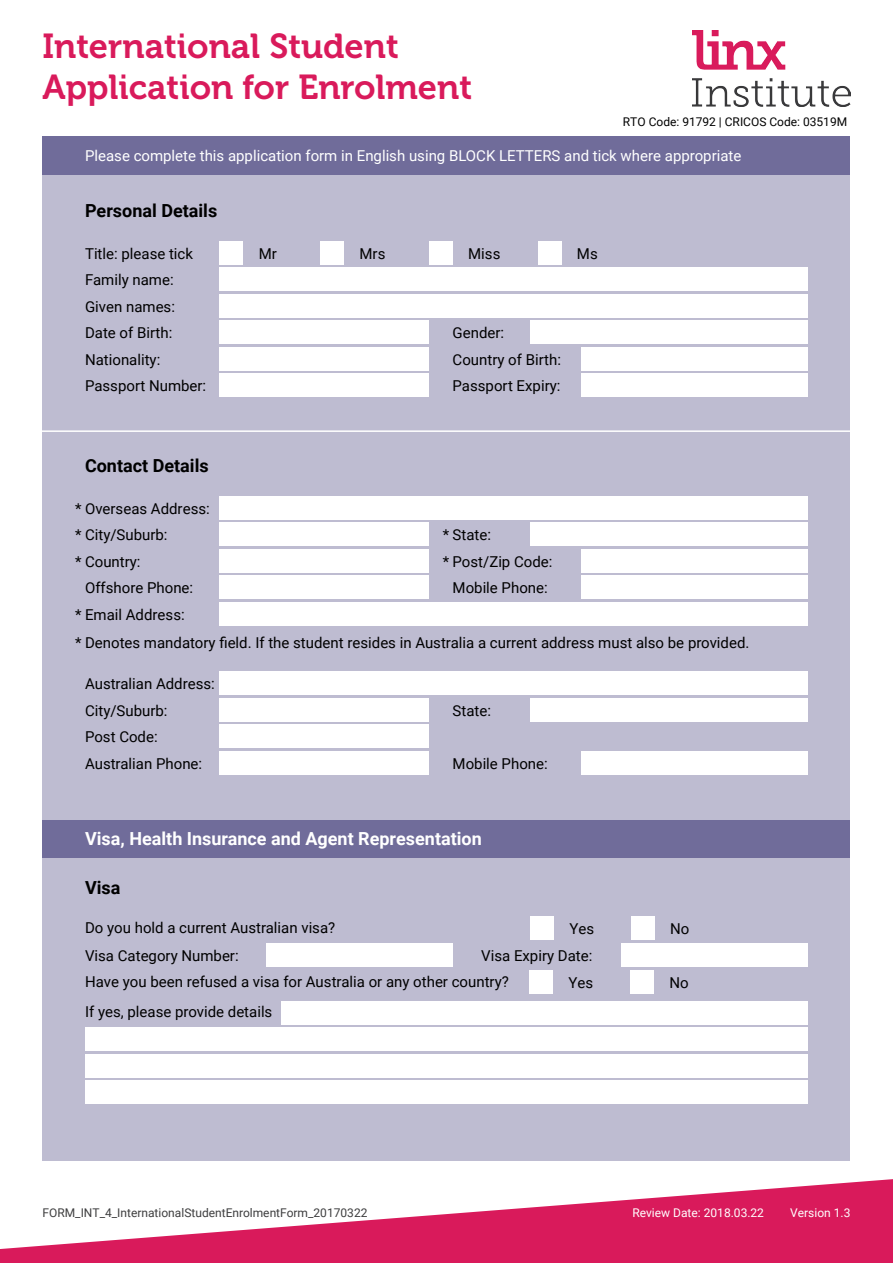
<style>
.page{position:relative;width:893px;height:1263px;background:#fff}
.page>*{position:absolute;margin:0;border:0;box-sizing:border-box;transform-origin:0 0}
.t1{font:34.5px/41.4px "Museo 700";color:#d91a5b}
.t2{font:700 18px "Roboto";color:#fff}
.t3{font:700 18px "Roboto";color:#000}
.t4{font:15px "Roboto";color:#000}
.t5{font:15px "Roboto";color:#fff}
.t6{font:12px "Roboto";color:#3e3e3f}
.t7{font:12px "Roboto";color:#fff}
.t8{font:12px "Roboto";color:#000}
</style>
<div class="page">
<svg style="left:0;top:1179px;width:893px;height:84px;fill:#d91a5b"></svg>
<img style="left:693px;top:30px;width:157px;height:77px">
<div style="left:43px;top:136px;width:807px;height:1025px;background:#bebcd1"></div>
<div style="left:43px;top:136px;width:807px;height:38px;background:#706c9a"></div>
<div style="left:220px;top:241px;width:23px;height:24px;background:#fff"></div>
<div style="left:530px;top:916px;width:24px;height:23px;background:#fff"></div>
<div style="left:530px;top:970px;width:23px;height:24px;background:#fff"></div>
<div style="left:220px;top:268px;width:588px;height:23px;background:#fff"></div>
<div style="left:220px;top:496px;width:588px;height:23px;background:#fff"></div>
<div style="left:220px;top:671px;width:588px;height:24px;background:#fff"></div>
<div style="left:282px;top:1001px;width:526px;height:23px;background:#fff"></div>
<div style="left:220px;top:602px;width:588px;height:23px;background:#fff"></div>
<div style="left:220px;top:294px;width:588px;height:23px;background:#fff"></div>
<div style="left:220px;top:522px;width:209px;height:24px;background:#fff"></div>
<div style="left:220px;top:698px;width:209px;height:23px;background:#fff"></div>
<div style="left:85px;top:1027px;width:723px;height:24px;background:#fff"></div>
<div style="left:266px;top:943px;width:187px;height:24px;background:#fff"></div>
<div style="left:621px;top:943px;width:187px;height:24px;background:#fff"></div>
<div style="left:220px;top:575px;width:209px;height:24px;background:#fff"></div>
<div style="left:220px;top:751px;width:209px;height:23px;background:#fff"></div>
<div style="left:85px;top:1080px;width:723px;height:24px;background:#fff"></div>
<div style="left:220px;top:321px;width:209px;height:23px;background:#fff"></div>
<div style="left:220px;top:549px;width:209px;height:23px;background:#fff"></div>
<div style="left:220px;top:724px;width:209px;height:24px;background:#fff"></div>
<div style="left:220px;top:347px;width:209px;height:23px;background:#fff"></div>
<div style="left:220px;top:373px;width:209px;height:24px;background:#fff"></div>
<div style="left:530px;top:321px;width:278px;height:23px;background:#fff"></div>
<div style="left:530px;top:522px;width:278px;height:24px;background:#fff"></div>
<div style="left:530px;top:698px;width:278px;height:23px;background:#fff"></div>
<div style="left:581px;top:575px;width:227px;height:24px;background:#fff"></div>
<div style="left:581px;top:751px;width:227px;height:23px;background:#fff"></div>
<div style="left:581px;top:347px;width:227px;height:23px;background:#fff"></div>
<div style="left:581px;top:549px;width:227px;height:23px;background:#fff"></div>
<div style="left:85px;top:1054px;width:723px;height:23px;background:#fff"></div>
<div style="left:581px;top:373px;width:227px;height:24px;background:#fff"></div>
<div style="left:320px;top:241px;width:24px;height:24px;background:#fff"></div>
<div style="left:631px;top:916px;width:24px;height:23px;background:#fff"></div>
<div style="left:630px;top:970px;width:24px;height:24px;background:#fff"></div>
<div style="left:429px;top:241px;width:24px;height:24px;background:#fff"></div>
<div style="left:538px;top:241px;width:23px;height:24px;background:#fff"></div>
<hr style="left:35px;top:430px;width:823px;height:2px;background:#fff">
<div style="left:43px;top:820px;width:807px;height:38px;background:#706c9a"></div>
<h1 class="t1" style="left:43px;top:26px;width:431px">International Student<br>Application for Enrolment</h1>
<p class="t8" style="left:623px;top:114px;width:226px">RTO Code: 91792 | CRICOS Code: 03519M</p>
<p class="t5" style="left:85px;top:145px;width:658px">Please complete this application form in English using BLOCK LETTERS and tick where appropriate</p>
<p class="t3" style="left:85px;top:198px;width:134px">Personal Details</p>
<p class="t4" style="left:85px;top:243px;width:110px">Title: please tick</p>
<p class="t4" style="left:85px;top:270px;width:90px">Family name:</p>
<p class="t4" style="left:85px;top:296px;width:91px">Given names:</p>
<p class="t4" style="left:85px;top:322px;width:89px">Date of Birth:</p>
<p class="t4" style="left:85px;top:349px;width:77px">Nationality:</p>
<p class="t4" style="left:85px;top:375px;width:123px">Passport Number:</p>
<p class="t3" style="left:85px;top:453px;width:125px">Contact Details</p>
<p class="t4" style="left:75px;top:498px;width:136px">* Overseas Address:</p>
<p class="t4" style="left:259px;top:243px;width:20px">Mr</p>
<p class="t4" style="left:359px;top:243px;width:27px">Mrs</p>
<p class="t4" style="left:468px;top:243px;width:34px">Miss</p>
<p class="t4" style="left:577px;top:243px;width:22px">Ms</p>
<p class="t4" style="left:453px;top:322px;width:53px">Gender:</p>
<p class="t4" style="left:453px;top:349px;width:110px">Country of Birth:</p>
<p class="t4" style="left:453px;top:375px;width:109px">Passport Expiry:</p>
<p class="t4" style="left:75px;top:524px;width:94px">* City/Suburb:</p>
<p class="t4" style="left:443px;top:524px;width:50px">* State:</p>
<p class="t4" style="left:443px;top:551px;width:111px">* Post/Zip Code:</p>
<p class="t4" style="left:75px;top:604px;width:111px">* Email Address:</p>
<p class="t4" style="left:75px;top:551px;width:67px">* Country:</p>
<p class="t4" style="left:85px;top:577px;width:110px">Offshore Phone:</p>
<p class="t4" style="left:453px;top:577px;width:97px">Mobile Phone:</p>
<p class="t4" style="left:75px;top:632px;width:676px">* Denotes mandatory field. If the student resides in Australia a current address must also be provided.</p>
<p class="t4" style="left:85px;top:673px;width:131px">Australian Address:</p>
<p class="t4" style="left:85px;top:700px;width:84px">City/Suburb:</p>
<p class="t4" style="left:85px;top:726px;width:74px">Post Code:</p>
<p class="t4" style="left:85px;top:753px;width:119px">Australian Phone:</p>
<p class="t4" style="left:453px;top:700px;width:40px">State:</p>
<p class="t4" style="left:453px;top:753px;width:97px">Mobile Phone:</p>
<p class="t2" style="left:85px;top:826px;width:398px">Visa, Health Insurance and Agent Representation</p>
<p class="t3" style="left:85px;top:875px;width:37px">Visa</p>
<p class="t4" style="left:85px;top:917px;width:252px">Do you hold a current Australian visa?</p>
<p class="t4" style="left:85px;top:945px;width:155px">Visa Category Number:</p>
<p class="t4" style="left:569px;top:918px;width:26px">Yes</p>
<p class="t4" style="left:481px;top:945px;width:113px">Visa Expiry Date:</p>
<p class="t4" style="left:85px;top:971px;width:425px">Have you been refused a visa for Australia or any other country?</p>
<p class="t4" style="left:85px;top:1001px;width:189px">If yes, please provide details</p>
<p class="t4" style="left:569px;top:972px;width:26px">Yes</p>
<p class="t4" style="left:670px;top:918px;width:21px">No</p>
<p class="t4" style="left:669px;top:972px;width:21px">No</p>
<p class="t6" style="left:43px;top:1204px;width:326px">FORM_INT_4_InternationalStudentEnrolmentForm_20170322</p>
<p class="t7" style="left:632px;top:1204px;width:133px">Review Date: 2018.03.22</p>
<p class="t7" style="left:790px;top:1204px;width:62px">Version 1.3</p>
</div>
